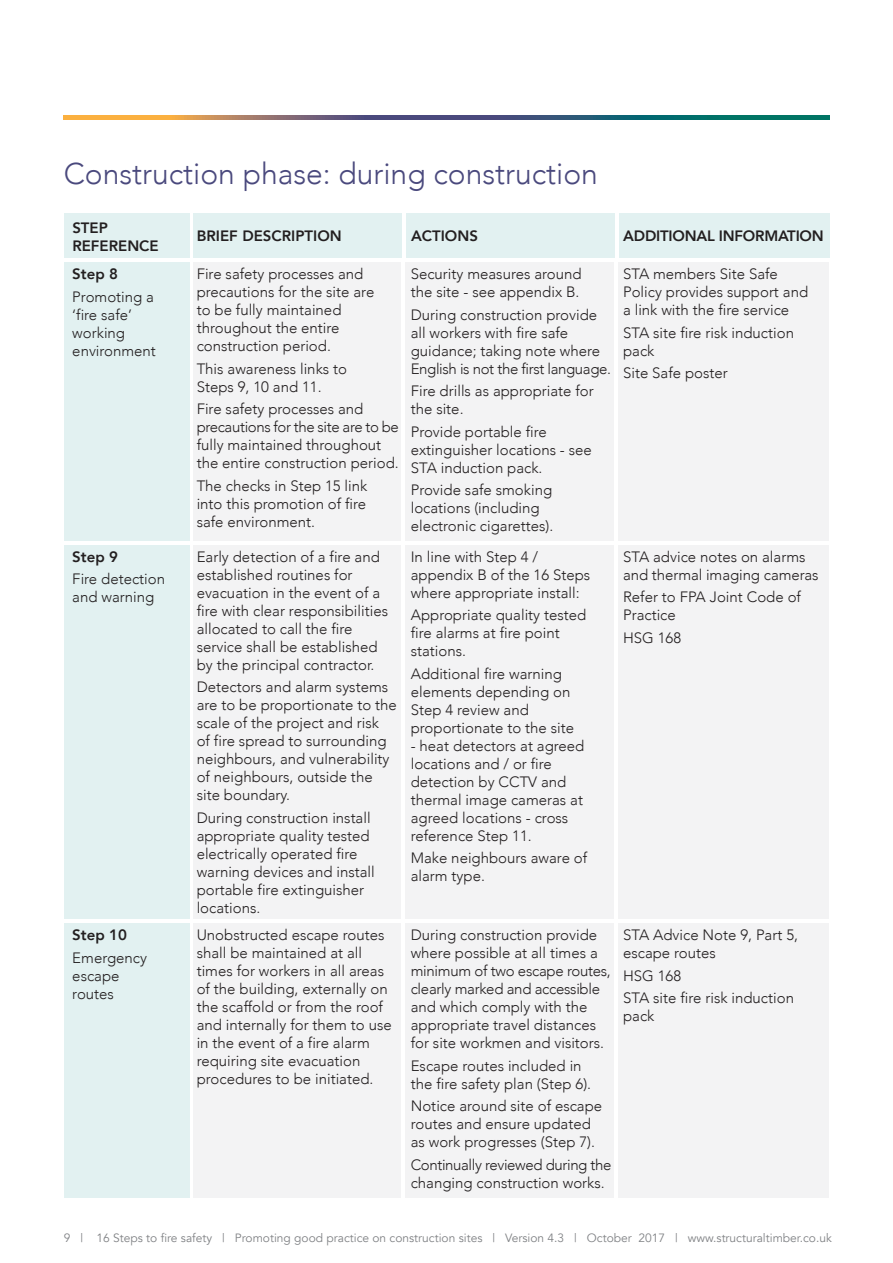
<style>
.page{position:relative;width:893px;height:1263px;background:#fff}
.page>*{position:absolute;margin:0;border:0;box-sizing:border-box;transform-origin:0 0}
.Header_STA_23_v1{font:300 30px "Avenir";color:#4a497d}
.t1{font:300 15px/18px "Avenir";color:#231f20}
.t2{font:800 15px/18px "Avenir";color:#231f20}
.t3{font:300 15px/18px "Avenir";letter-spacing:-.025em;color:#231f20}
.t4{font:12px "Avenir";color:#808285}
.s1{font-weight:800}
</style>
<div class="page">
<svg style="left:64px;top:116px;width:765px;height:4px;background:#5f6f69"></svg>
<div style="left:406px;top:262px;width:208px;height:278px;background:#f3f3f4"></div>
<div style="left:618px;top:262px;width:211px;height:278px;background:#f3f3f4"></div>
<div style="left:194px;top:262px;width:207px;height:278px;background:#f3f3f4"></div>
<div style="left:64px;top:262px;width:125px;height:278px;background:#e2f1f1"></div>
<div style="left:406px;top:923px;width:208px;height:274px;background:#f3f3f4"></div>
<div style="left:618px;top:923px;width:211px;height:274px;background:#f3f3f4"></div>
<div style="left:194px;top:923px;width:207px;height:274px;background:#f3f3f4"></div>
<div style="left:64px;top:923px;width:125px;height:274px;background:#e2f1f1"></div>
<div style="left:406px;top:545px;width:208px;height:374px;background:#f3f3f4"></div>
<div style="left:618px;top:545px;width:211px;height:374px;background:#f3f3f4"></div>
<div style="left:194px;top:545px;width:207px;height:374px;background:#f3f3f4"></div>
<div style="left:64px;top:545px;width:125px;height:374px;background:#e2f1f1"></div>
<div style="left:64px;top:213px;width:125px;height:44px;background:#e2f1f1"></div>
<div style="left:194px;top:213px;width:208px;height:44px;background:#e2f1f1"></div>
<div style="left:406px;top:213px;width:208px;height:44px;background:#e2f1f1"></div>
<div style="left:619px;top:213px;width:210px;height:44px;background:#e2f1f1"></div>
<p class="Header_STA_23_v1" style="left:64px;top:156px;width:536px">Construction phase: during construction</p>
<p class="t2" style="left:72px;top:218px;width:88px">STEP<br>REFERENCE</p>
<p class="t2" style="left:197px;top:227px;width:146px">BRIEF DESCRIPTION</p>
<p class="t1" style="left:72px;top:263px;width:83px;line-height:22.5px"><span class="s1">Step 8<br></span>Promoting a</p>
<p class="t1" style="left:72px;top:306px;width:85px">‘fire safe’ working environment</p>
<p class="t1" style="left:72px;top:545px;width:94px;line-height:22.5px"><span class="s1">Step 9<br></span>Fire detection</p>
<p class="t1" style="left:72px;top:588px;width:83px">and warning</p>
<p class="t1" style="left:197px;top:265px;width:179px">Fire safety processes and precautions for the site are to be fully maintained throughout the entire construction period.</p>
<p class="t1" style="left:197px;top:360px;width:152px">This awareness links to<br>Steps 9, 10 and 11.</p>
<p class="t1" style="left:197px;top:400px;width:204px">Fire safety processes and precautions for the site are to be fully maintained throughout the entire construction period.</p>
<p class="t1" style="left:197px;top:477px;width:172px;text-align:justify">The checks in Step 15 link into this promotion of fire safe environment.</p>
<p class="t1" style="left:197px;top:548px;width:193px">Early detection of a fire and established routines for evacuation in the event of a fire with clear responsibilities allocated to call the fire service shall be established by the principal contractor.</p>
<p class="t1" style="left:197px;top:678px;width:202px">Detectors and alarm systems are to be proportionate to the scale of the project and risk<br>of fire spread to surrounding neighbours, and vulnerability of neighbours, outside the site boundary.</p>
<p class="t1" style="left:197px;top:809px;width:180px">During construction install appropriate quality tested electrically operated fire warning devices and install portable fire extinguisher locations.</p>
<p class="t2" style="left:411px;top:227px;width:68px">ACTIONS</p>
<p class="t2" style="left:623px;top:227px;width:202px">ADDITIONAL INFORMATION</p>
<p class="t1" style="left:411px;top:265px;width:172px">Security measures around the site - see appendix B.</p>
<p class="t1" style="left:411px;top:306px;width:202px">During construction provide all workers with fire safe guidance; taking note where<br>English is not the first language.</p>
<p class="t1" style="left:411px;top:382px;width:185px">Fire drills as appropriate for the site.</p>
<p class="t1" style="left:411px;top:423px;width:183px">Provide portable fire extinguisher locations - see<br>STA induction pack.</p>
<p class="t1" style="left:411px;top:481px;width:144px">Provide safe smoking locations (including electronic cigarettes).</p>
<p class="t1" style="left:411px;top:548px;width:181px">In line with Step 4 / appendix B of the 16 Steps where appropriate install:</p>
<p class="t1" style="left:411px;top:606px;width:177px">Appropriate quality tested fire alarms at fire point stations.</p>
<p class="t1" style="left:411px;top:665px;width:165px">Additional fire warning elements depending on<br>Step 4 review and proportionate to the site</p>
<p class="t1" style="left:411px;top:737px;width:175px">- heat detectors at agreed locations and / or fire detection by CCTV and thermal image cameras at agreed locations - cross reference Step 11.</p>
<p class="t1" style="left:411px;top:849px;width:178px">Make neighbours aware of alarm type.</p>
<p class="t1" style="left:623px;top:265px;width:187px">STA members Site Safe<br>Policy provides support and a link with the fire service</p>
<p class="t1" style="left:623px;top:324px;width:172px">STA site fire risk induction pack</p>
<p class="t1" style="left:623px;top:364px;width:106px">Site Safe poster</p>
<p class="t1" style="left:623px;top:548px;width:197px">STA advice notes on alarms and thermal imaging cameras</p>
<p class="t1" style="left:623px;top:588px;width:179px">Refer to FPA Joint Code of<br>Practice</p>
<p class="t1" style="left:623px;top:629px;width:60px">HSG 168</p>
<p class="t1" style="left:72px;top:924px;width:76px;line-height:22.5px"><span class="s1">Step 10<br></span>Emergency</p>
<p class="t1" style="left:72px;top:966px;width:49px">escape routes</p>
<p class="t1" style="left:197px;top:926px;width:197px">Unobstructed escape routes shall be maintained at all times for workers in all areas of the building, externally on the scaffold or from the roof and internally for them to use in the event of a fire alarm requiring site evacuation procedures to be initiated.</p>
<p class="t1" style="left:411px;top:926px;width:202px">During construction provide where possible at all times a minimum of two escape routes, clearly marked and accessible and which comply with the appropriate travel distances for site workmen and visitors.</p>
<p class="t1" style="left:411px;top:1056px;width:182px">Escape routes included in the fire safety plan (Step 6).</p>
<p class="t1" style="left:411px;top:1097px;width:193px">Notice around site of escape routes and ensure updated as work progresses (Step 7).</p>
<p class="t3" style="left:411px;top:1155px;width:202px">Continually reviewed during the changing construction works.</p>
<p class="t1" style="left:623px;top:926px;width:176px">STA Advice Note 9, Part 5, escape routes</p>
<p class="t1" style="left:623px;top:964px;width:172px;line-height:22.5px">HSG 168<br>STA site fire risk induction</p>
<p class="t1" style="left:623px;top:1007px;width:33px">pack</p>
<p class="t4" style="left:64px;top:1231px;width:770px">9 | 16 Steps to fire safety | Promoting good practice on construction sites | Version 4.3 | October 2017 | www.structuraltimber.co.uk</p>
</div>
